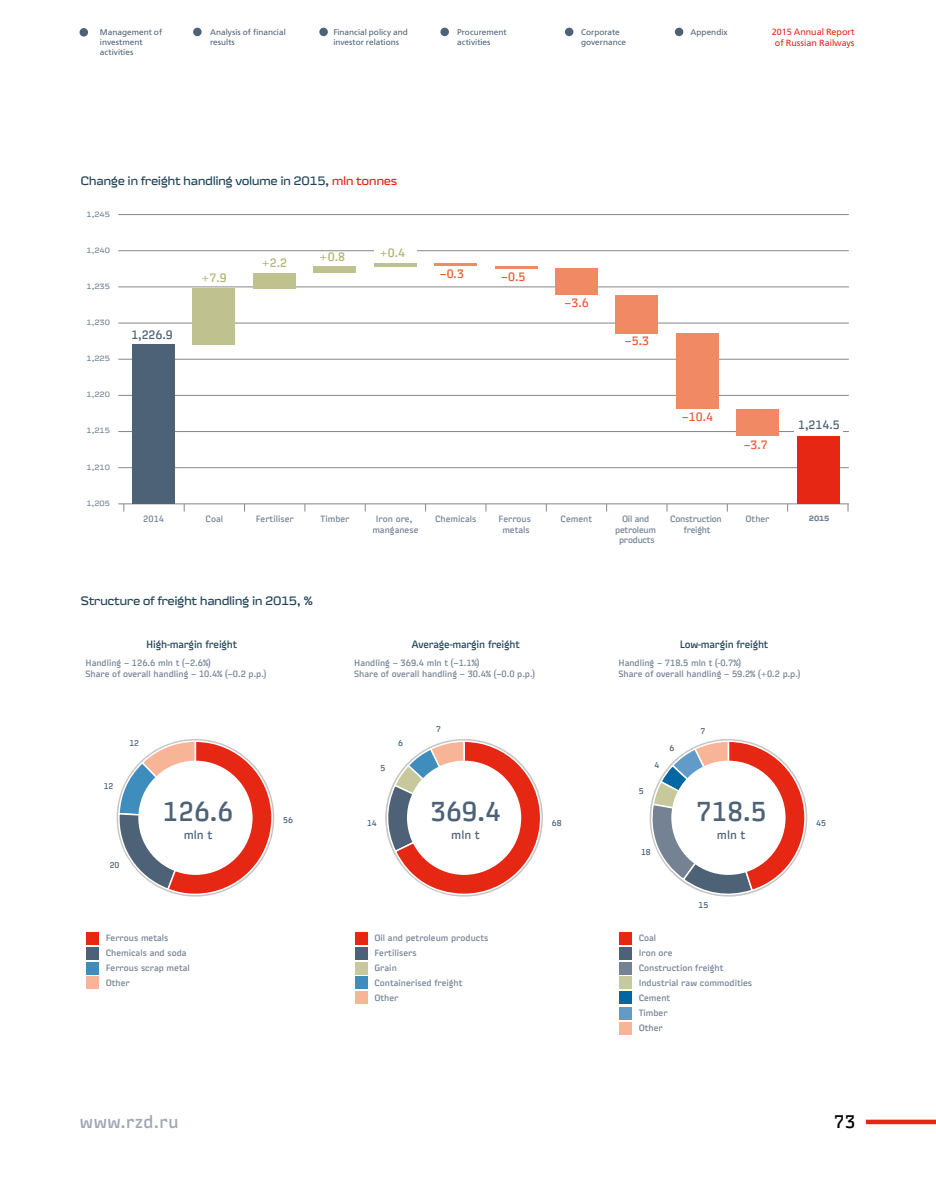
<style>
.page{position:relative;width:936px;height:1191px;background:#fff}
.page>*{position:absolute;margin:0;border:0;box-sizing:border-box;transform-origin:0 0}
.t1{font:27px "Russian Rail G Pro";color:#4d6277}
.t2{font:18px "Russian Rail G Pro Cond";color:#9fa7b5}
.t3{font:18px "Russian Rail G Pro Cond";color:#000}
.t4{font:expanded 12px "Russian Rail G Pro";letter-spacing:-.04em;color:#224559}
.t5{font:12px "Russian Rail G Pro";color:#4d6277}
.t6{font:12px "Russian Rail G Pro";color:#eb5c37}
.t7{font:12px "Russian Rail G Pro";color:#b0b474}
.t8{font:10.5px "Russian Rail G Pro";letter-spacing:-.015em;color:#224559}
.t9{font:9px/14.9px "Russian Rail G Pro";color:#748294}
.t10{font:9px/10.8px "Russian Rail G Pro";letter-spacing:-.025em;color:#748294;text-align:center}
.t11{font:9px/10.8px "FSRAILWAY Book";color:#e52713;text-align:center}
.t12{font:8.4px "Russian Rail G Pro";color:#486074}
.t13{font:8.25px/9.9px "FSRAILWAY Book";letter-spacing:.005em;color:#4d6277}
.t14{font:expanded 7.5px "Russian Rail G Pro";color:#748294}
.t15{font:700 expanded 7.5px "Russian Rail G Pro";color:#748294}
.s1{color:#e52713}
</style>
<div class="page">
<div style="left:865px;top:1119px;width:69px;height:5px;background:#e52713"></div>
<div style="left:79px;top:28px;width:9px;height:9px;background:#4d6277;border-radius:50%"></div>
<div style="left:193px;top:28px;width:9px;height:8px;background:#4d6277;border-radius:50%"></div>
<div style="left:440px;top:28px;width:9px;height:8px;background:#4d6277;border-radius:50%"></div>
<div style="left:319px;top:28px;width:9px;height:8px;background:#4d6277;border-radius:50%"></div>
<div style="left:565px;top:28px;width:8px;height:8px;background:#4d6277;border-radius:50%"></div>
<div style="left:674px;top:28px;width:9px;height:8px;background:#4d6277;border-radius:50%"></div>
<hr style="left:118px;top:503px;width:730px;height:1px;background:#878787">
<hr style="left:118px;top:467px;width:730px;height:1px;background:#878787">
<hr style="left:118px;top:431px;width:730px;height:1px;background:#878787">
<hr style="left:118px;top:395px;width:730px;height:1px;background:#878787">
<hr style="left:118px;top:359px;width:730px;height:1px;background:#878787">
<hr style="left:118px;top:323px;width:730px;height:1px;background:#878787">
<hr style="left:118px;top:287px;width:730px;height:1px;background:#878787">
<hr style="left:118px;top:250px;width:730px;height:1px;background:#878787">
<hr style="left:118px;top:214px;width:730px;height:1px;background:#878787">
<div style="left:132px;top:345px;width:43px;height:159px;background:#4d6277"></div>
<div style="left:193px;top:288px;width:42px;height:57px;background:#bfc28f"></div>
<div style="left:253px;top:273px;width:43px;height:15px;background:#bfc28f"></div>
<div style="left:313px;top:267px;width:43px;height:6px;background:#bfc28f"></div>
<hr style="left:374px;top:263px;width:42px;height:4px;background:#bfc28f">
<hr style="left:434px;top:263px;width:43px;height:3px;background:#f18a64">
<hr style="left:495px;top:266px;width:42px;height:3px;background:#f18a64">
<div style="left:555px;top:269px;width:42px;height:26px;background:#f18a64"></div>
<div style="left:615px;top:295px;width:43px;height:38px;background:#f18a64"></div>
<div style="left:676px;top:333px;width:42px;height:76px;background:#f18a64"></div>
<div style="left:736px;top:409px;width:43px;height:26px;background:#f18a64"></div>
<div style="left:797px;top:435px;width:42px;height:69px;background:#e52713"></div>
<div style="left:374px;top:244px;width:42px;height:17px;background:#fff"></div>
<div style="left:793px;top:416px;width:49px;height:19px;background:#fff"></div>
<div style="left:86px;top:932px;width:13px;height:12px;background:#e52713"></div>
<div style="left:86px;top:946px;width:13px;height:13px;background:#4d6277"></div>
<div style="left:86px;top:961px;width:13px;height:13px;background:#3f8dbd"></div>
<div style="left:86px;top:976px;width:13px;height:13px;background:#f7b497"></div>
<svg style="left:117px;top:739px;width:156px;height:157px"></svg>
<div style="left:138px;top:760px;width:114px;height:115px;background:#fff;border-radius:50%"></div>
<div style="left:355px;top:932px;width:12px;height:12px;background:#e52713"></div>
<div style="left:355px;top:946px;width:12px;height:13px;background:#4d6277"></div>
<div style="left:355px;top:961px;width:12px;height:13px;background:#c7c99c"></div>
<div style="left:355px;top:976px;width:12px;height:13px;background:#3f8dbd"></div>
<div style="left:355px;top:991px;width:12px;height:13px;background:#f7b497"></div>
<svg style="left:385px;top:739px;width:157px;height:157px"></svg>
<div style="left:407px;top:760px;width:114px;height:115px;background:#fff;border-radius:50%"></div>
<div style="left:619px;top:932px;width:12px;height:12px;background:#e52713"></div>
<div style="left:619px;top:946px;width:12px;height:13px;background:#4d6277"></div>
<div style="left:619px;top:961px;width:12px;height:13px;background:#748294"></div>
<div style="left:619px;top:976px;width:12px;height:13px;background:#c7c99c"></div>
<div style="left:619px;top:991px;width:12px;height:13px;background:#0067a2"></div>
<div style="left:619px;top:1006px;width:12px;height:13px;background:#629bc7"></div>
<div style="left:619px;top:1022px;width:12px;height:12px;background:#f7b497"></div>
<svg style="left:649px;top:739px;width:157px;height:158px"></svg>
<div style="left:671px;top:760px;width:114px;height:115px;background:#fff;border-radius:50%"></div>
<p class="t13" style="left:333px;top:27px;width:76px">Financial policy and investor relations</p>
<p class="t13" style="left:581px;top:27px;width:46px">Corporate governance</p>
<p class="t13" style="left:690px;top:27px;width:39px">Appendix</p>
<p class="t13" style="left:100px;top:28px;width:64px">Management of investment activities</p>
<p class="t13" style="left:210px;top:27px;width:77px">Analysis of financial results</p>
<p class="t13" style="left:457px;top:27px;width:51px">Procurement activities</p>
<p class="t11" style="left:771px;top:27px;width:84px">2015 Annual Report of Russian Railways</p>
<h3 class="t4" style="left:81px;top:173px;width:318px">Change in freight handling volume in 2015, <span class="s1">mln tonnes</span></h3>
<p class="t14" style="left:87px;top:209px;width:25px">1,245</p>
<p class="t14" style="left:87px;top:245px;width:25px">1,240</p>
<p class="t14" style="left:87px;top:282px;width:25px">1,235</p>
<p class="t14" style="left:87px;top:318px;width:25px">1,230</p>
<p class="t14" style="left:87px;top:354px;width:25px">1,225</p>
<p class="t14" style="left:87px;top:390px;width:25px">1,220</p>
<p class="t14" style="left:87px;top:426px;width:25px">1,215</p>
<p class="t14" style="left:87px;top:462px;width:25px">1,210</p>
<p class="t14" style="left:87px;top:498px;width:25px">1,205</p>
<h3 class="t5" style="left:131px;top:327px;width:43px">1,226.9</h3>
<h3 class="t7" style="left:201px;top:271px;width:27px">+7.9</h3>
<h3 class="t7" style="left:261px;top:255px;width:27px">+2.2</h3>
<h3 class="t7" style="left:319px;top:249px;width:27px">+0.8</h3>
<h3 class="t7" style="left:379px;top:246px;width:27px">+0.4</h3>
<h3 class="t6" style="left:439px;top:266px;width:26px">–0.3</h3>
<h3 class="t6" style="left:501px;top:269px;width:26px">–0.5</h3>
<h3 class="t6" style="left:564px;top:295px;width:26px">–3.6</h3>
<h3 class="t6" style="left:624px;top:333px;width:26px">–5.3</h3>
<h3 class="t6" style="left:681px;top:409px;width:33px">–10.4</h3>
<h3 class="t6" style="left:743px;top:438px;width:26px">–3.7</h3>
<h3 class="t5" style="left:798px;top:417px;width:43px">1,214.5</h3>
<p class="t9" style="left:143px;top:511px;width:22px">2014</p>
<p class="t9" style="left:205px;top:511px;width:19px">Coal</p>
<p class="t9" style="left:256px;top:511px;width:39px">Fertiliser</p>
<p class="t9" style="left:320px;top:511px;width:30px">Timber</p>
<p class="t9" style="left:498px;top:513px;width:34px;line-height:10.8px;text-align:center">Ferrous metals</p>
<p class="t9" style="left:560px;top:511px;width:33px">Cement</p>
<p class="t10" style="left:670px;top:513px;width:53px">Construction</p>
<p class="t9" style="left:745px;top:511px;width:26px">Other</p>
<p class="t9" style="left:372px;top:513px;width:48px;line-height:10.8px;text-align:center">Iron ore, manganese</p>
<p class="t9" style="left:435px;top:511px;width:43px">Chemicals</p>
<p class="t10" style="left:615px;top:513px;width:43px">Oil and petroleum products</p>
<p class="t10" style="left:683px;top:524px;width:28px">freight</p>
<p class="t15" style="left:808px;top:514px;width:22px">2015</p>
<h3 class="t4" style="left:81px;top:593px;width:233px">Structure of freight handling in 2015, %</h3>
<p class="t8" style="left:146px;top:637px;width:92px">High-margin freight</p>
<p class="t8" style="left:412px;top:637px;width:109px">Average-margin freight</p>
<p class="t8" style="left:679px;top:637px;width:90px">Low-margin freight</p>
<p class="t9" style="left:85px;top:657px;width:182px;line-height:10.8px">Handling – 126.6 mln t (–2.6%)<br>Share of overall handling – 10.4% (–0.2 p.p.)</p>
<p class="t9" style="left:354px;top:657px;width:182px;line-height:10.8px">Handling – 369.4 mln t (–1.1%)<br>Share of overall handling – 30.4% (–0.0 p.p.)</p>
<p class="t9" style="left:618px;top:657px;width:183px;line-height:10.8px">Handling – 718.5 mln t (-0.7%)<br>Share of overall handling – 59.2% (+0.2 p.p.)</p>
<p class="t12" style="left:436px;top:724px;width:6px">7</p>
<p class="t12" style="left:700px;top:726px;width:6px">7</p>
<p class="t12" style="left:129px;top:738px;width:11px">12</p>
<p class="t12" style="left:398px;top:738px;width:6px">6</p>
<p class="t12" style="left:669px;top:743px;width:6px">6</p>
<p class="t12" style="left:380px;top:762px;width:6px">5</p>
<p class="t12" style="left:654px;top:759px;width:6px">4</p>
<p class="t12" style="left:104px;top:780px;width:11px">12</p>
<p class="t12" style="left:638px;top:785px;width:6px">5</p>
<h1 class="t1" style="left:163px;top:794px;width:72px">126.6</h1>
<p class="t12" style="left:283px;top:814px;width:11px">56</p>
<h1 class="t1" style="left:430px;top:794px;width:72px">369.4</h1>
<p class="t12" style="left:367px;top:817px;width:11px">14</p>
<p class="t12" style="left:552px;top:817px;width:11px">68</p>
<h1 class="t1" style="left:696px;top:794px;width:72px">718.5</h1>
<p class="t12" style="left:816px;top:817px;width:11px">45</p>
<h3 class="t5" style="left:184px;top:827px;width:30px">mln t</h3>
<h3 class="t5" style="left:451px;top:827px;width:30px">mln t</h3>
<h3 class="t5" style="left:717px;top:827px;width:30px">mln t</h3>
<p class="t12" style="left:641px;top:847px;width:11px">18</p>
<p class="t12" style="left:110px;top:860px;width:11px">20</p>
<p class="t12" style="left:698px;top:899px;width:11px">15</p>
<p class="t9" style="left:106px;top:930px;width:86px">Ferrous metals<br>Chemicals and soda<br>Ferrous scrap metal<br>Other</p>
<p class="t9" style="left:374px;top:930px;width:115px">Oil and petroleum products<br>Fertilisers<br>Grain<br>Containerised freight<br>Other</p>
<p class="t9" style="left:638px;top:930px;width:115px">Coal<br>Iron ore<br>Construction freight<br>Industrial raw commodities<br>Cement<br>Timber<br>Other</p>
<h2 class="t2" style="left:79px;top:1110px;width:101px">www.rzd.ru</h2>
<h2 class="t3" style="left:833px;top:1110px;width:23px">73</h2>
</div>
